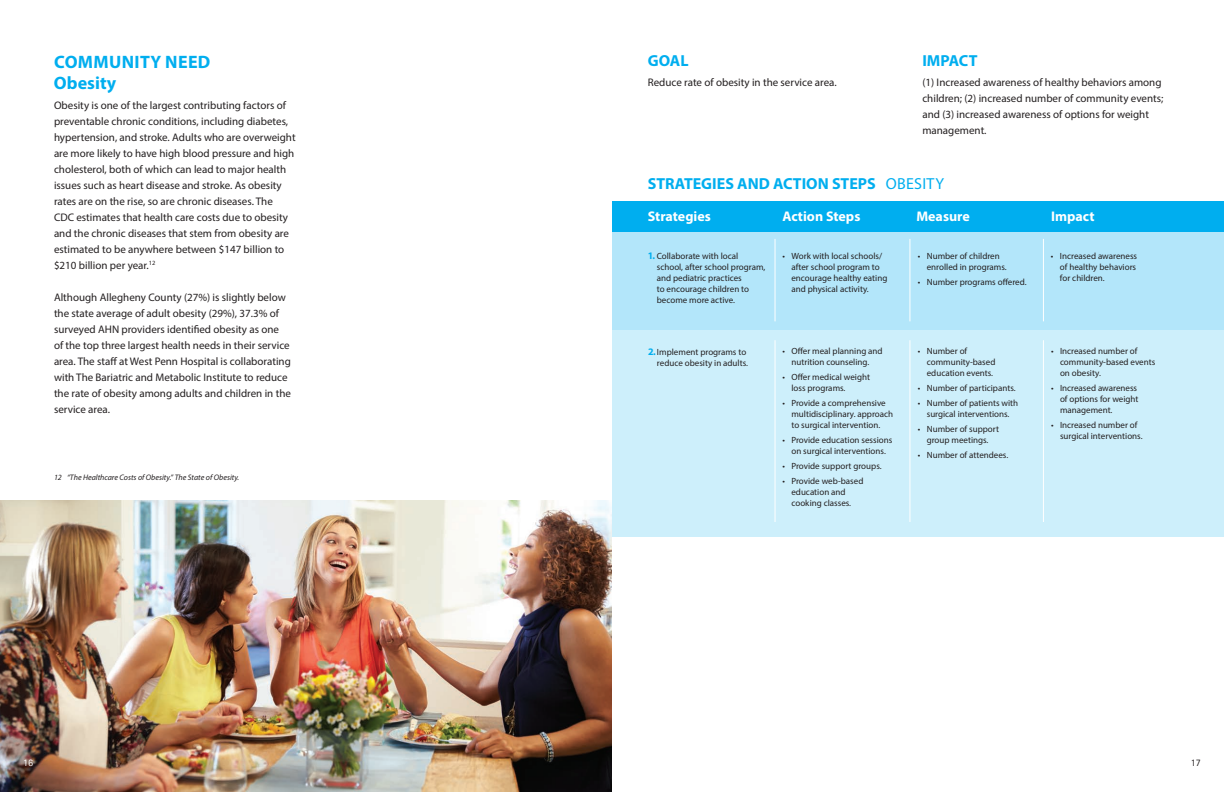
<style>
.page{position:relative;width:1224px;height:792px;background:#fff}
.page>*{position:absolute;margin:0;border:0;box-sizing:border-box;transform-origin:0 0}
.t1{font:700 18px/21.6px "Myriad Pro";letter-spacing:.02em;color:#00aeef}
.t2{font:700 16px "Myriad Pro";color:#00aeef}
.t3{font:700 14px "Myriad Pro";color:#fff}
.t4{font:11px/16px "Myriad Pro";color:#231f20}
.t5{font:10px "Rotis Sans Serif";color:#231f20}
.t6{font:10px "Rotis Sans Serif";color:#fff}
.t7{font:9px/11px "Myriad Pro";color:#231f20}
.t8{font:italic 8px "Myriad Pro";color:#231f20}
.s1{font-weight:400}
.s2{font-weight:700;font-size:10px;color:#00aeef}
</style>
<div class="page">
<div style="left:612px;top:226px;width:612px;height:104px;background:#b3e6fa"></div>
<div style="left:612px;top:330px;width:612px;height:206px;background:#cdeffb"></div>
<div style="left:612px;top:201px;width:612px;height:31px;background:#00aeef"></div>
<hr style="left:775px;top:239px;width:1px;height:82px;background:#fff">
<hr style="left:910px;top:239px;width:1px;height:82px;background:#fff">
<hr style="left:1043px;top:239px;width:1px;height:82px;background:#fff">
<hr style="left:775px;top:340px;width:1px;height:182px;background:#fff">
<hr style="left:910px;top:340px;width:1px;height:182px;background:#fff">
<hr style="left:1043px;top:340px;width:1px;height:182px;background:#fff">
<img style="left:0;top:500px;width:612px;height:292px">
<h1 class="t1" style="left:54px;top:50px;width:158px">COMMUNITY NEED<br>Obesity</h1>
<p class="t4" style="left:54px;top:97px;width:243px">Obesity is one of the largest contributing factors of preventable chronic conditions, including diabetes, hypertension, and stroke. Adults who are overweight are more likely to have high blood pressure and high cholesterol, both of which can lead to major health issues such as heart disease and stroke. As obesity rates are on the rise, so are chronic diseases. The CDC estimates that health care costs due to obesity and the chronic diseases that stem from obesity are estimated to be anywhere between $147 billion to $210 billion per year.<sup>12</sup></p>
<p class="t4" style="left:54px;top:289px;width:239px">Although Allegheny County (27%) is slightly below the state average of adult obesity (29%), 37.3% of surveyed AHN providers identified obesity as one of the top three largest health needs in their service area. The staff at West Penn Hospital is collaborating with The Bariatric and Metabolic Institute to reduce the rate of obesity among adults and children in the service area.</p>
<p class="t8" style="left:54px;top:472px;width:187px">12 “The Healthcare Costs of Obesity.” The State of Obesity.</p>
<p class="t6" style="left:23px;top:757px;width:12px">16</p>
<h2 class="t2" style="left:648px;top:50px;width:42px">GOAL</h2>
<p class="t4" style="left:648px;top:74px;width:191px">Reduce rate of obesity in the service area.</p>
<h2 class="t2" style="left:922px;top:50px;width:57px">IMPACT</h2>
<p class="t4" style="left:922px;top:74px;width:243px">(1) Increased awareness of healthy behaviors among children; (2) increased number of community events; and (3) increased awareness of options for weight management.</p>
<h2 class="t2" style="left:648px;top:173px;width:298px">STRATEGIES AND ACTION STEPS <span class="s1">OBESITY</span></h2>
<p class="t3" style="left:648px;top:208px;width:65px">Strategies</p>
<p class="t3" style="left:782px;top:208px;width:80px">Action Steps</p>
<p class="t3" style="left:916px;top:208px;width:55px">Measure</p>
<p class="t3" style="left:1051px;top:208px;width:45px">Impact</p>
<p class="t7" style="left:791px;top:250px;width:97px;text-indent:-9px">• Work with local schools/ after school program to encourage healthy eating and physical activity.</p>
<p class="t7" style="left:927px;top:250px;width:82px;text-indent:-9px">• Number of children enrolled in programs.</p>
<p class="t7" style="left:1060px;top:250px;width:79px;text-align:justify;text-indent:-9px">• Increased awareness of healthy behaviors for children.</p>
<p class="t7" style="left:657px;top:251px;width:110px;text-indent:-9px"><span class="s2">1.</span> Collaborate with local school, after school program, and pediatric practices<br>to encourage children to become more active.</p>
<p class="t7" style="left:918px;top:276px;width:110px">• Number programs offered.</p>
<p class="t7" style="left:648px;top:346px;width:102px;text-align:right"><span class="s2">2.</span> Implement programs to reduce obesity in adults.</p>
<p class="t7" style="left:927px;top:346px;width:70px;text-indent:-9px">• Number of community-based education events.</p>
<p class="t7" style="left:918px;top:383px;width:99px">• Number of participants.</p>
<p class="t7" style="left:918px;top:398px;width:102px;text-align:center">• Number of patients with surgical interventions.</p>
<p class="t7" style="left:918px;top:424px;width:83px;text-align:center">• Number of support group meetings.</p>
<p class="t7" style="left:918px;top:450px;width:92px">• Number of attendees.</p>
<p class="t7" style="left:782px;top:346px;width:102px;text-align:center">• Offer meal planning and nutrition counseling.</p>
<p class="t7" style="left:791px;top:372px;width:80px;text-indent:-9px">• Offer medical weight loss programs.</p>
<p class="t7" style="left:791px;top:398px;width:103px;text-indent:-9px">• Provide a comprehensive multidisciplinary. approach to surgical intervention.</p>
<p class="t7" style="left:782px;top:435px;width:111px;text-align:center">• Provide education sessions on surgical interventions.</p>
<p class="t7" style="left:782px;top:461px;width:101px">• Provide support groups.</p>
<p class="t7" style="left:791px;top:476px;width:73px;text-indent:-9px">• Provide web-based education and cooking classes.</p>
<p class="t7" style="left:1060px;top:346px;width:97px;text-indent:-9px">• Increased number of community-based events on obesity.</p>
<p class="t7" style="left:1060px;top:383px;width:80px;text-indent:-9px">• Increased awareness of options for weight management.</p>
<p class="t7" style="left:1060px;top:420px;width:84px;text-indent:-9px">• Increased number of surgical interventions.</p>
<p class="t5" style="left:1191px;top:757px;width:11px">17</p>
</div>
